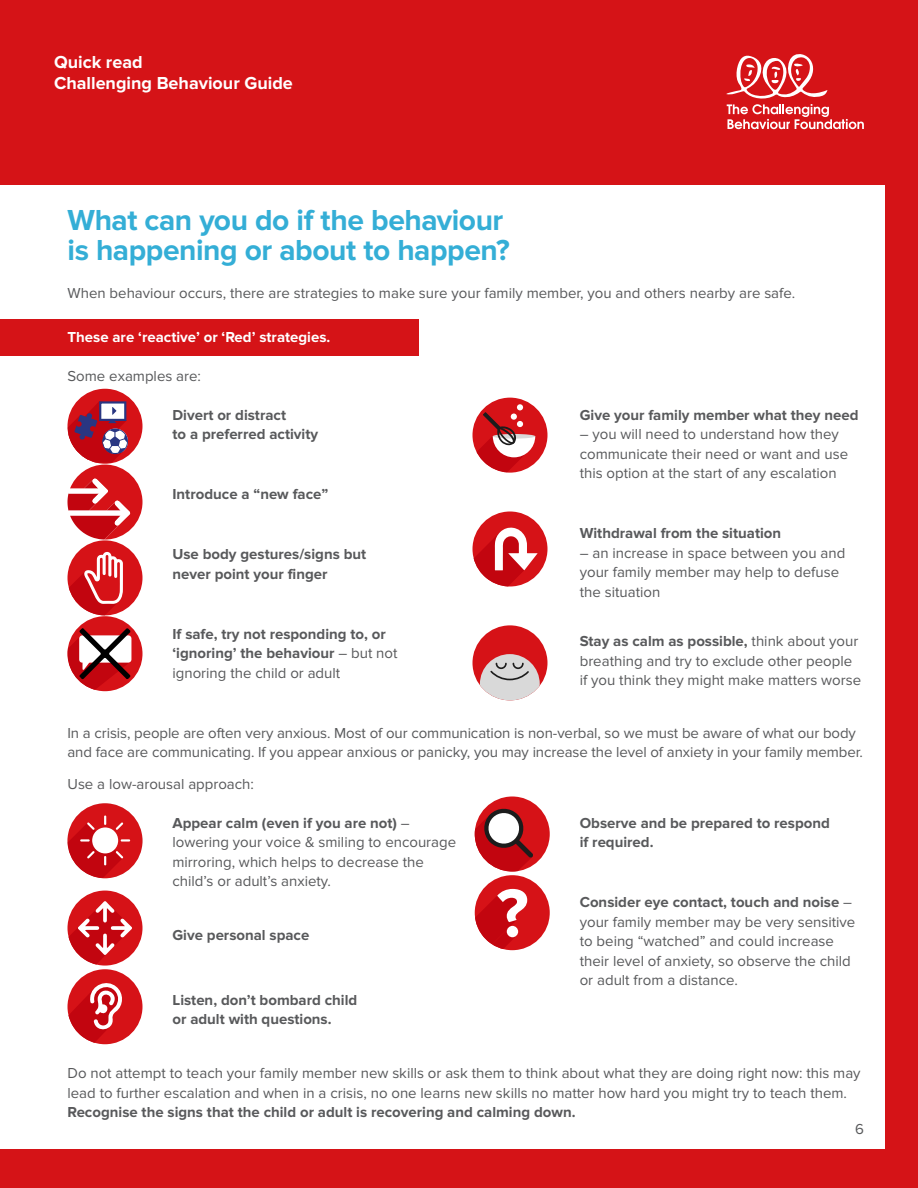
<style>
.page{position:relative;width:918px;height:1188px;background:#d51317}
.page>*{position:absolute;margin:0;border:0;box-sizing:border-box;transform-origin:0 0}
.Subhead3_Indigo{font:700 30px/30px "Proxima Nova";letter-spacing:-.015em;color:#34aed6}
.Confidentiality{font:700 18px/21px "Proxima Nova";color:#fff}
.Body{font:15px/19.5px "Proxima Nova";color:#58595b}
.Body-2{font:700 15px/19.5px "Proxima Nova";color:#58595b}
.Body-3{font:700 15px "Proxima Nova";color:#fff}
.s1{font-weight:700}
.s2{font-weight:400}
</style>
<div class="page">
<div style="left:0;top:185px;width:885px;height:963px;background:#fff"></div>
<div style="left:0;top:319px;width:419px;height:36px;background:#d51317"></div>
<div style="left:68px;top:969px;width:75px;height:75px;background:#d61217;border-radius:50%"></div>
<svg style="left:68px;top:979px;width:58px;height:64px"></svg>
<div style="left:68px;top:891px;width:75px;height:75px;background:#d61217;border-radius:50%"></div>
<svg style="left:69px;top:901px;width:63px;height:64px"></svg>
<div style="left:473px;top:625px;width:75px;height:75px;background:#d61217;border-radius:50%"></div>
<svg style="left:480px;top:654px;width:60px;height:46px"></svg>
<div style="left:475px;top:796px;width:75px;height:76px;background:#d61217;border-radius:50%"></div>
<svg style="left:475px;top:807px;width:58px;height:65px"></svg>
<div style="left:475px;top:875px;width:75px;height:75px;background:#d61217;border-radius:50%"></div>
<svg style="left:475px;top:889px;width:52px;height:60px"></svg>
<div style="left:68px;top:389px;width:75px;height:75px;background:#d61217;border-radius:50%"></div>
<div style="left:473px;top:398px;width:75px;height:75px;background:#d61217;border-radius:50%"></div>
<svg style="left:477px;top:404px;width:58px;height:68px"></svg>
<div style="left:473px;top:512px;width:75px;height:74px;background:#d61217;border-radius:50%"></div>
<svg style="left:474px;top:527px;width:64px;height:59px"></svg>
<div style="left:68px;top:540px;width:75px;height:75px;background:#d61217;border-radius:50%"></div>
<svg style="left:69px;top:552px;width:54px;height:63px"></svg>
<div style="left:68px;top:616px;width:75px;height:75px;background:#d61217;border-radius:50%"></div>
<svg style="left:68px;top:628px;width:63px;height:63px"></svg>
<svg style="left:68px;top:399px;width:75px;height:141px"></svg>
<div style="left:68px;top:803px;width:75px;height:75px;background:#d61217;border-radius:50%"></div>
<svg style="left:68px;top:815px;width:62px;height:63px"></svg>
<svg style="left:726px;top:54px;width:138px;height:75px"></svg>
<p class="Confidentiality" style="left:54px;top:52px;width:240px">Quick read<br>Challenging Behaviour Guide</p>
<p class="Subhead3_Indigo" style="left:68px;top:206px;width:444px">What can you do if the behaviour is happening or about to happen?</p>
<p class="Body" style="left:68px;top:284px;width:729px">When behaviour occurs, there are strategies to make sure your family member, you and others nearby are safe.</p>
<p class="Body-3" style="left:68px;top:329px;width:264px">These are ‘reactive’ or ‘Red’ strategies.</p>
<p class="Body" style="left:68px;top:366px;width:135px">Some examples are:</p>
<p class="Body-2" style="left:172px;top:405px;width:147px">Divert or distract<br>to a preferred activity</p>
<p class="Body-2" style="left:172px;top:485px;width:157px">Introduce a “new face”</p>
<p class="Body-2" style="left:580px;top:405px;width:280px">Give your family member what they need</p>
<p class="Body" style="left:580px;top:425px;width:270px">– you will need to understand how they communicate their need or want and use this option at the start of any escalation</p>
<p class="Body-2" style="left:580px;top:524px;width:203px">Withdrawal from the situation</p>
<p class="Body" style="left:580px;top:543px;width:267px">– an increase in space between you and your family member may help to defuse the situation</p>
<p class="Body" style="left:580px;top:632px;width:283px"><span class="s1">Stay as calm as possible,</span> think about your breathing and try to exclude other people if you think they might make matters worse</p>
<p class="Body" style="left:68px;top:723px;width:797px">In a crisis, people are often very anxious. Most of our communication is non-verbal, so we must be aware of what our body and face are communicating. If you appear anxious or panicky, you may increase the level of anxiety in your family member.</p>
<p class="Body" style="left:68px;top:774px;width:188px">Use a low-arousal approach:</p>
<p class="Body" style="left:172px;top:813px;width:285px"><span class="s1">Appear calm (even if you are not)</span> – lowering your voice &amp; smiling to encourage mirroring, which helps to decrease the child’s or adult’s anxiety.</p>
<p class="Body-2" style="left:172px;top:545px;width:195px">Use body gestures/signs but never point your finger</p>
<p class="Body-2" style="left:172px;top:624px;width:227px">If safe, try not responding to, or ‘ignoring’ the behaviour <span class="s2">– but not ignoring the child or adult</span></p>
<p class="Body-2" style="left:580px;top:813px;width:252px">Observe and be prepared to respond if required.</p>
<p class="Body-2" style="left:172px;top:926px;width:138px">Give personal space</p>
<p class="Body-2" style="left:172px;top:990px;width:186px">Listen, don’t bombard child or adult with questions.</p>
<p class="Body" style="left:580px;top:893px;width:277px"><span class="s1">Consider eye contact, touch and noise</span> – your family member may be very sensitive to being “watched” and could increase their level of anxiety, so observe the child or adult from a distance.</p>
<p class="Body" style="left:68px;top:1064px;width:795px">Do not attempt to teach your family member new skills or ask them to think about what they are doing right now: this may lead to further escalation and when in a crisis, no one learns new skills no matter how hard you might try to teach them.<br><span class="s1">Recognise the signs that the child or adult is recovering and calming down.</span></p>
<p class="Body" style="left:855px;top:1119px;width:10px">6</p>
</div>
